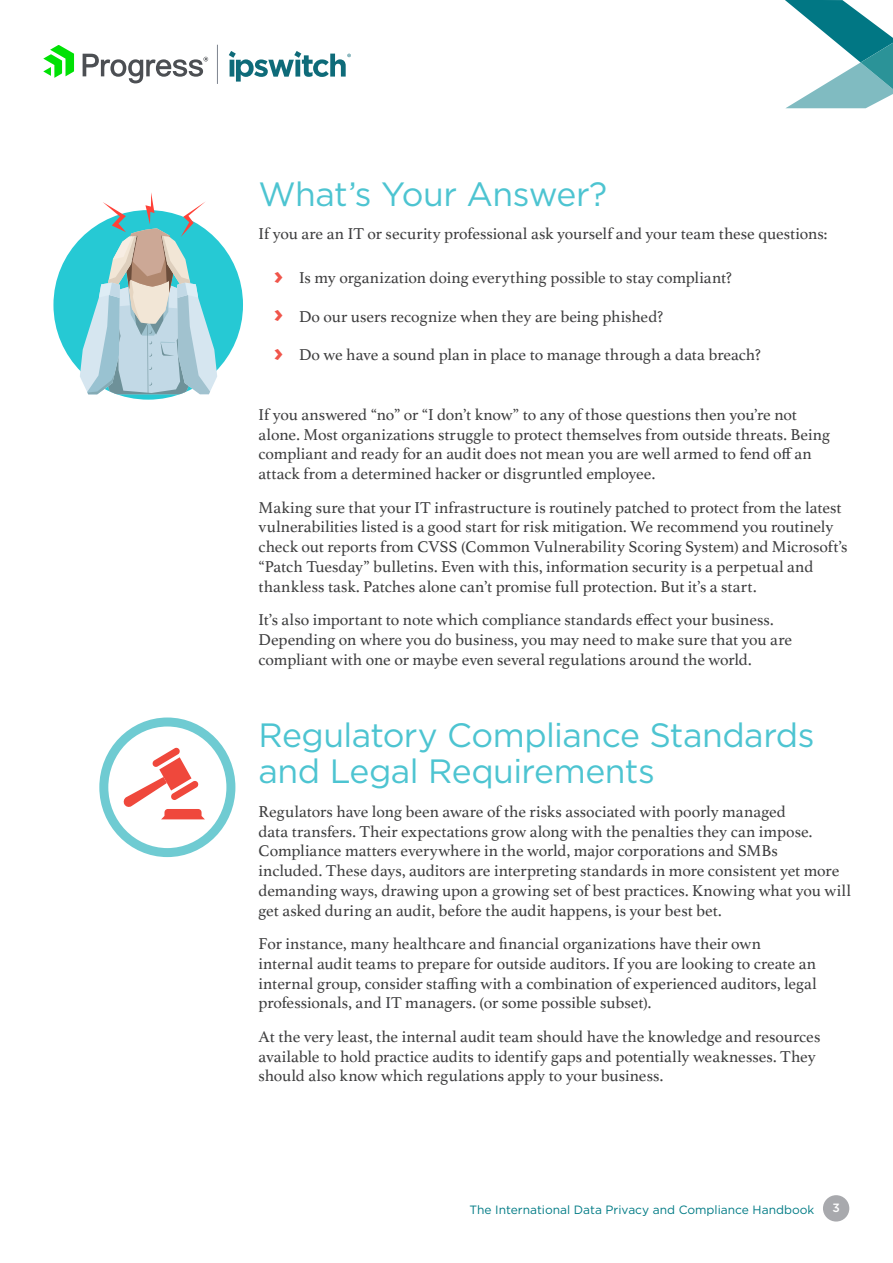
<style>
.page{position:relative;width:893px;height:1263px;background:#fff}
.page>*{position:absolute;margin:0;border:0;box-sizing:border-box;transform-origin:0 0}
.Section_Header{font:33.75px/36px "Gotham";letter-spacing:-.015em;color:#4dc4d1}
.Body_Copy{font:16.5px/19.8px "Athelas";letter-spacing:-.005em;color:#3e3e3f}
.t1{font:12px "Gotham";color:#007b85}
.t2{font:500 12px "Gotham";color:#fff}
.s1{font-family:"Gotham";font-weight:700;font-size:24.3px;color:#f0554b}
</style>
<div class="page">
<div style="left:823px;top:1195px;width:26px;height:26px;background:#a8a9ad;border-radius:50%"></div>
<svg style="left:785px;top:0;width:108px;height:108px"></svg>
<svg style="left:229px;top:51px;width:122px;height:31px"></svg>
<svg style="left:43px;top:45px;width:31px;height:33px"></svg>
<svg style="left:83px;top:54px;width:125px;height:29px"></svg>
<hr style="left:217px;top:45px;width:1px;height:39px;background:#7e848f">
<div style="left:53px;top:210px;width:190px;height:190px;background:#26c9d4;border-radius:50%"></div>
<svg style="left:80px;top:193px;width:137px;height:201px"></svg>
<div style="left:99px;top:717px;width:136px;height:140px;border:9px solid #6fcbd2;border-radius:50%"></div>
<svg style="left:123px;top:747px;width:82px;height:72px"></svg>
<p class="Section_Header" style="left:259px;top:175px;width:350px">What’s Your Answer?</p>
<p class="Body_Copy" style="left:259px;top:223px;width:570px">If you are an IT or security professional ask yourself and your team these questions:</p>
<p class="Body_Copy" style="left:274px;top:268px;width:460px"><span class="s1">›</span> Is my organization doing everything possible to stay compliant?</p>
<p class="Body_Copy" style="left:274px;top:306px;width:391px"><span class="s1">›</span> Do our users recognize when they are being phished?</p>
<p class="Body_Copy" style="left:274px;top:344px;width:489px"><span class="s1">›</span> Do we have a sound plan in place to manage through a data breach?</p>
<p class="Body_Copy" style="left:259px;top:404px;width:573px">If you answered “no” or “I don’t know” to any of those questions then you’re not alone. Most organizations struggle to protect themselves from outside threats. Being compliant and ready for an audit does not mean you are well armed to fend off an attack from a determined hacker or disgruntled employee.</p>
<p class="Body_Copy" style="left:259px;top:497px;width:591px">Making sure that your IT infrastructure is routinely patched to protect from the latest vulnerabilities listed is a good start for risk mitigation. We recommend you routinely check out reports from CVSS (Common Vulnerability Scoring System) and Microsoft’s “Patch Tuesday” bulletins. Even with this, information security is a perpetual and thankless task. Patches alone can’t promise full protection. But it’s a start.</p>
<p class="Body_Copy" style="left:259px;top:609px;width:535px">It’s also important to note which compliance standards effect your business.<br>Depending on where you do business, you may need to make sure that you are compliant with one or maybe even several regulations around the world.</p>
<p class="Section_Header" style="left:259px;top:717px;width:557px">Regulatory Compliance Standards and Legal Requirements</p>
<p class="Body_Copy" style="left:259px;top:801px;width:594px">Regulators have long been aware of the risks associated with poorly managed<br>data transfers. Their expectations grow along with the penalties they can impose.<br>Compliance matters everywhere in the world, major corporations and SMBs<br>included. These days, auditors are interpreting standards in more consistent yet more demanding ways, drawing upon a growing set of best practices. Knowing what you will get asked during an audit, before the audit happens, is your best bet.</p>
<p class="Body_Copy" style="left:259px;top:933px;width:560px">For instance, many healthcare and financial organizations have their own internal audit teams to prepare for outside auditors. If you are looking to create an internal group, consider staffing with a combination of experienced auditors, legal professionals, and IT managers. (or some possible subset).</p>
<p class="Body_Copy" style="left:259px;top:1026px;width:563px">At the very least, the internal audit team should have the knowledge and resources available to hold practice audits to identify gaps and potentially weaknesses. They should also know which regulations apply to your business.</p>
<p class="t1" style="left:470px;top:1203px;width:346px">The International Data Privacy and Compliance Handbook</p>
<p class="t2" style="left:832px;top:1201px;width:9px">3</p>
</div>
